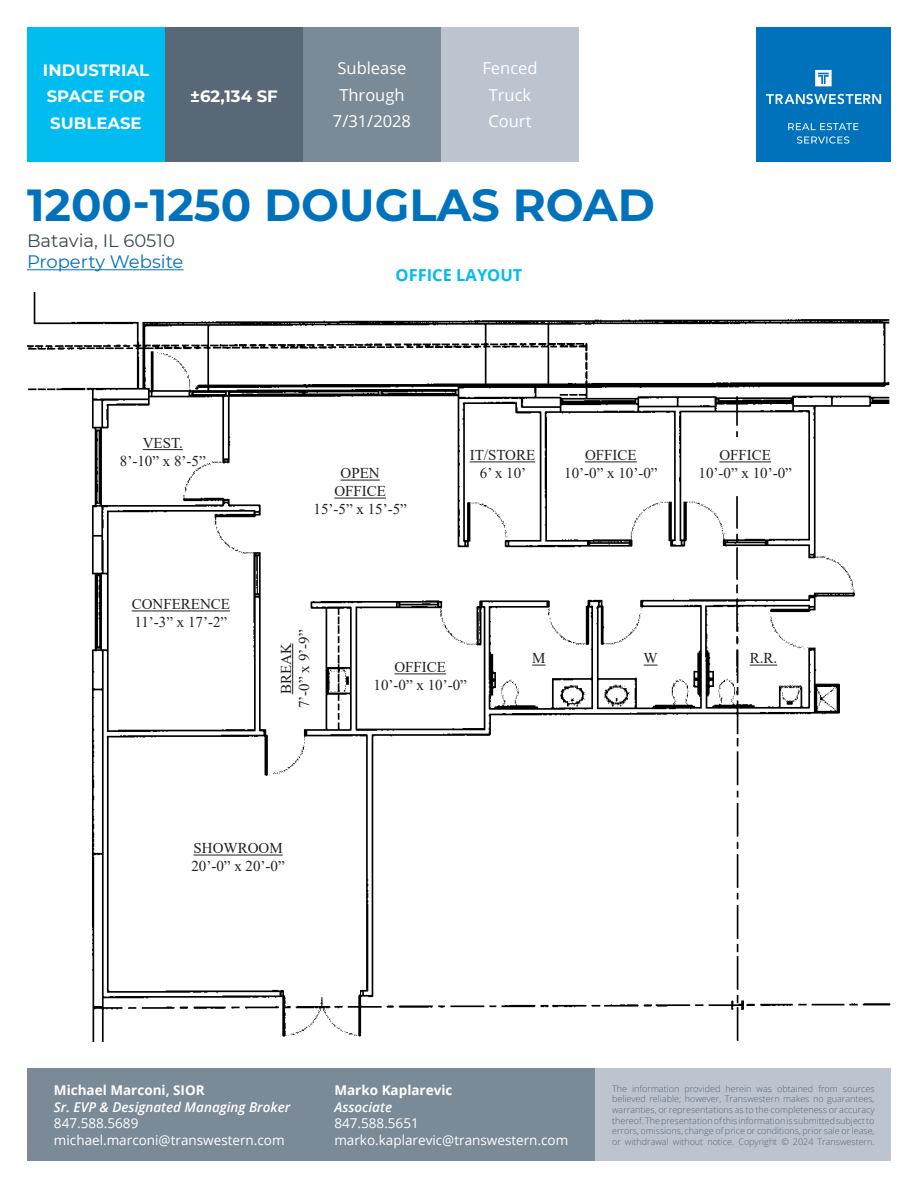
<style>
.page{position:relative;width:918px;height:1188px;background:#fff}
.page>*{position:absolute;margin:0;border:0;box-sizing:border-box;transform-origin:0 0}
.t1{font:700 45px "Montserrat";color:#0072bc}
.t2{font:18px "Montserrat";color:#3c4a55}
.t3{font:18px "Montserrat";color:#0072bc}
.t4{font:16.5px/26.4px "Open Sans";color:#fff;text-align:center}
.t5{font:700 16.5px/26.4px "Montserrat";color:#fff}
.t6{font:700 16.5px "Open Sans";color:#00bcf1}
.t7{font:15px "Times New Roman";color:#231f20}
.t8{font:13.5px/16.5px "Open Sans";color:#fff}
.t9{font:italic 600 13.5px "Open Sans";color:#fff}
.t10{font:700 13.5px "Open Sans";color:#fff}
.t11{font:300 9px/10.6px "Open Sans";color:#586876;text-align:justify}
</style>
<div class="page">
<hr style="left:27px;top:269px;width:157px;height:1px;background:#0072bc">
<div style="left:27px;top:27px;width:138px;height:135px;background:#00bcf1"></div>
<div style="left:165px;top:27px;width:138px;height:135px;background:#586876"></div>
<div style="left:303px;top:27px;width:138px;height:135px;background:#7b8a97"></div>
<div style="left:441px;top:27px;width:138px;height:135px;background:#bcc4d0"></div>
<div style="left:756px;top:27px;width:135px;height:135px;background:#0072bc"></div>
<svg style="left:797px;top:136px;width:52px;height:8px"></svg>
<svg style="left:788px;top:123px;width:70px;height:7px"></svg>
<svg style="left:815px;top:70px;width:17px;height:16px"></svg>
<svg style="left:766px;top:94px;width:115px;height:10px"></svg>
<div style="left:27px;top:1069px;width:569px;height:92px;background:#7b8a97"></div>
<div style="left:596px;top:1069px;width:295px;height:92px;background:#bcc4d0"></div>
<img style="left:27px;top:292px;width:864px;height:750px">
<div style="left:112px;top:583px;width:137px;height:60px;background:#fff"></div>
<hr style="left:132px;top:611px;width:98px;height:1px;background:#231f20">
<div style="left:170px;top:827px;width:137px;height:60px;background:#fff"></div>
<hr style="left:194px;top:855px;width:89px;height:1px;background:#231f20">
<div style="left:268px;top:613px;width:54px;height:112px;background:#fff"></div>
<hr style="left:292px;top:643px;width:1px;height:51px;background:#231f20">
<svg style="left:116px;top:430px;width:92px;height:37px"></svg>
<hr style="left:143px;top:449px;width:40px;height:1px;background:#231f20">
<svg style="left:284px;top:551px;width:101px;height:66px"></svg>
<div style="left:360px;top:649px;width:120px;height:54px;background:#fff"></div>
<hr style="left:394px;top:674px;width:52px;height:1px;background:#231f20">
<div style="left:551px;top:437px;width:120px;height:54px;background:#fff"></div>
<hr style="left:585px;top:462px;width:52px;height:1px;background:#231f20">
<div style="left:300px;top:437px;width:120px;height:108px;background:#fff"></div>
<hr style="left:341px;top:480px;width:39px;height:1px;background:#231f20">
<hr style="left:334px;top:498px;width:52px;height:1px;background:#231f20">
<div style="left:466px;top:437px;width:73px;height:54px;background:#fff"></div>
<hr style="left:470px;top:462px;width:65px;height:1px;background:#231f20">
<div style="left:519px;top:640px;width:40px;height:36px;background:#fff"></div>
<svg style="left:532px;top:665px;width:14px;height:1px"></svg>
<div style="left:630px;top:640px;width:41px;height:36px;background:#fff"></div>
<svg style="left:644px;top:665px;width:14px;height:1px"></svg>
<div style="left:745px;top:640px;width:37px;height:36px;background:#fff"></div>
<svg style="left:750px;top:665px;width:27px;height:1px"></svg>
<div style="left:685px;top:437px;width:120px;height:54px;background:#fff"></div>
<hr style="left:719px;top:462px;width:52px;height:1px;background:#231f20">
<h3 class="t5" style="left:43px;top:56px;width:108px">INDUSTRIAL<br>SPACE FOR<br>SUBLEASE</h3>
<h3 class="t5" style="left:190px;top:83px;width:89px">±62,134 SF</h3>
<h3 class="t4" style="left:333px;top:55px;width:80px">Sublease<br>Through<br>7/31/2028</h3>
<h3 class="t4" style="left:482px;top:55px;width:57px">Fenced<br>Truck<br>Court</h3>
<h1 class="t1" style="left:27px;top:172px;width:629px">1200-1250 DOUGLAS ROAD</h1>
<h2 class="t2" style="left:27px;top:228px;width:149px">Batavia, IL 60510</h2>
<h2 class="t3" style="left:27px;top:250px;width:158px">Property Website</h2>
<p class="t6" style="left:396px;top:263px;width:128px">OFFICE LAYOUT</p>
<p class="t7" style="left:143px;top:432px;width:42px">VEST.</p>
<p class="t7" style="left:120px;top:450px;width:87px">8’-10” x 8’-5”</p>
<p class="t7" style="left:132px;top:594px;width:100px">CONFERENCE</p>
<p class="t7" style="left:135px;top:612px;width:94px">11’-3” x 17’-2”</p>
<p class="t7" style="left:470px;top:445px;width:67px">IT/STORE</p>
<p class="t7" style="left:480px;top:463px;width:48px">6’ x 10’</p>
<p class="t7" style="left:585px;top:445px;width:53px">OFFICE</p>
<p class="t7" style="left:341px;top:463px;width:41px">OPEN</p>
<p class="t7" style="left:564px;top:463px;width:95px">10’-0” x 10’-0”</p>
<p class="t7" style="left:334px;top:481px;width:53px">OFFICE</p>
<p class="t7" style="left:314px;top:499px;width:95px">15’-5” x 15’-5”</p>
<p class="t7" style="left:719px;top:445px;width:53px">OFFICE</p>
<p class="t7" style="left:699px;top:463px;width:95px">10’-0” x 10’-0”</p>
<p class="t7" style="left:293px;top:708px;width:80px;rotate:-90deg">7’-0” x 9’-9”</p>
<p class="t7" style="left:275px;top:694px;width:52px;rotate:-90deg">BREAK</p>
<p class="t7" style="left:194px;top:838px;width:91px">SHOWROOM</p>
<p class="t7" style="left:191px;top:856px;width:95px">20’-0” x 20’-0”</p>
<p class="t7" style="left:394px;top:657px;width:53px">OFFICE</p>
<p class="t7" style="left:374px;top:675px;width:95px">10’-0” x 10’-0”</p>
<p class="t7" style="left:532px;top:648px;width:15px">M</p>
<p class="t7" style="left:644px;top:648px;width:16px">W</p>
<p class="t7" style="left:750px;top:648px;width:29px">R.R.</p>
<h3 class="t10" style="left:54px;top:1081px;width:152px">Michael Marconi, SIOR</h3>
<h3 class="t9" style="left:54px;top:1098px;width:238px">Sr. EVP &amp; Designated Managing Broker</h3>
<h3 class="t8" style="left:54px;top:1115px;width:232px">847.588.5689 michael.marconi@transwestern.com</h3>
<h3 class="t10" style="left:334px;top:1081px;width:120px">Marko Kaplarevic</h3>
<h3 class="t9" style="left:334px;top:1098px;width:59px">Associate</h3>
<h3 class="t8" style="left:334px;top:1115px;width:235px">847.588.5651 marko.kaplarevic@transwestern.com</h3>
<p class="t11" style="left:612px;top:1083px;width:264px">The information provided herein was obtained from sources believed reliable; however, Transwestern makes no guarantees, warranties, or representations as to the completeness or accuracy thereof. The presentation of this information is submitted subject to errors, omissions, change of price or conditions, prior sale or lease, or withdrawal without notice. Copyright © 2024 Transwestern.</p>
</div>
